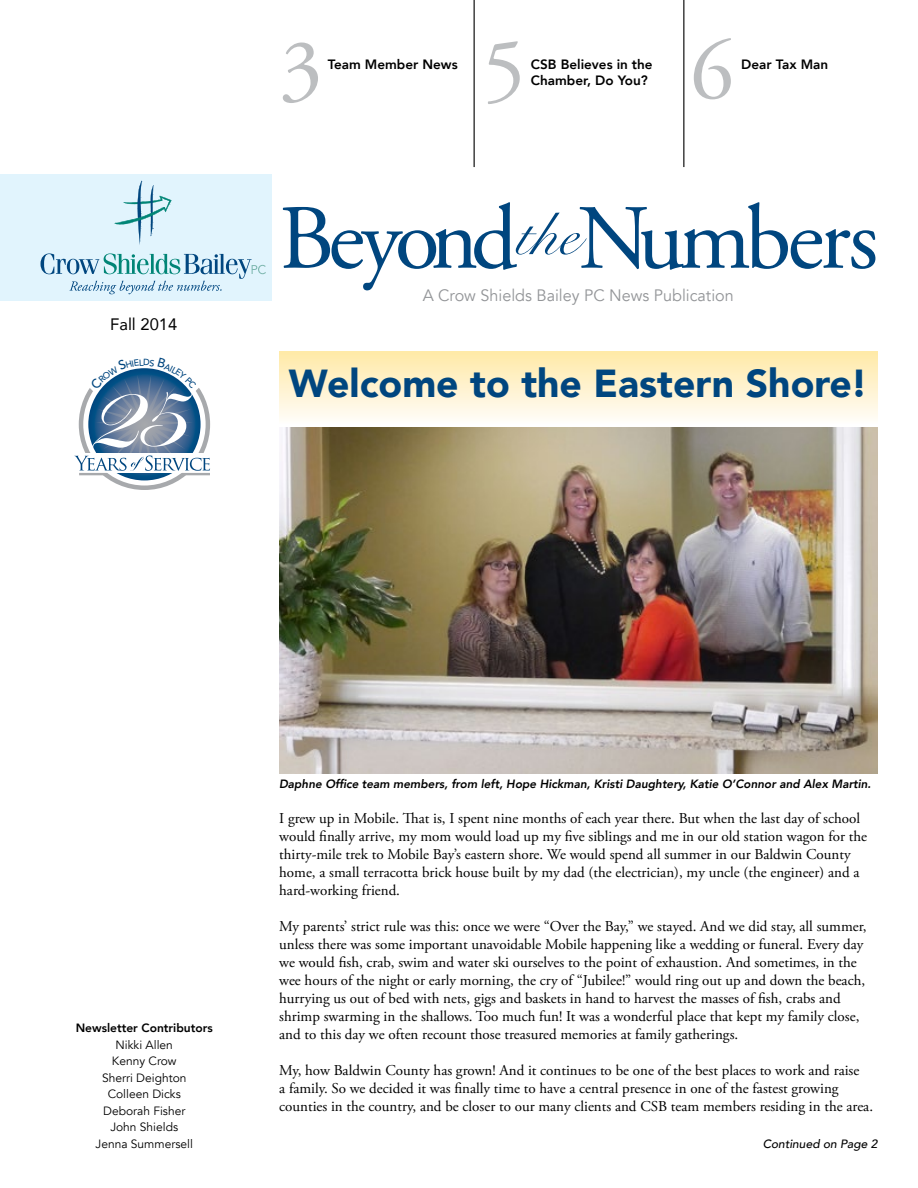
<style>
.page{position:relative;width:918px;height:1188px;background:#fff}
.page>*{position:absolute;margin:0;border:0;box-sizing:border-box;transform-origin:0 0}
.t1{font:91.5px "Adobe Garamond Pro";letter-spacing:-.06em;color:#00467f}
.t2{font:87px "Adobe Garamond Pro";color:#bcbec0}
.t3{font:900 39px "Avenir";color:#00467f}
.t4{font:16.5px "Avenir";color:#939598}
.t5{font:16.5px "Avenir";color:#000}
.t6{font:15px/18px "Adobe Garamond Pro";color:#000}
.t7{font:800 13.5px/16.2px "Avenir";color:#000}
.t8{font:italic 800 12px "Avenir";color:#000}
.t9{font:12px/16.5px "Avenir";color:#000;text-align:center}
.t10{font:800 12px "Avenir";color:#000}
.t11{font:italic 500 12px "Avenir";color:#000}
.s1{font-family:"Snell Roundhand Script";font-size:60px}
</style>
<div class="page">
<div style="left:279px;top:351px;width:599px;height:72px;background:linear-gradient(to bottom,#ffe9a6,#fffcf7)"></div>
<div style="left:0;top:174px;width:271px;height:127px;background:#e1f4fd"></div>
<hr style="left:474px;top:0;width:1px;height:167px;background:#000">
<hr style="left:683px;top:0;width:1px;height:167px;background:#000">
<svg style="left:114px;top:180px;width:58px;height:65px"></svg>
<svg style="left:40px;top:253px;width:226px;height:41px"></svg>
<img style="left:279px;top:428px;width:599px;height:345px">
<svg style="left:88px;top:368px;width:113px;height:112px"></svg>
<div style="left:79px;top:454px;width:131px;height:19px;background:#fff"></div>
<hr style="left:79px;top:473px;width:28px;height:2px;background:#a7a9ac">
<hr style="left:182px;top:473px;width:28px;height:2px;background:#a7a9ac">
<svg style="left:74px;top:368px;width:136px;height:103px"></svg>
<p class="t5" style="left:110px;top:311px;width:68px">Fall 2014</p>
<h2 class="t2" style="left:279px;top:18px;width:45px">3</h2>
<p class="t7" style="left:328px;top:56px;width:131px">Team Member News</p>
<h2 class="t2" style="left:482px;top:18px;width:45px">5</h2>
<p class="t7" style="left:531px;top:56px;width:123px">CSB Believes in the<br>Chamber, Do You?</p>
<h2 class="t2" style="left:690px;top:18px;width:45px">6</h2>
<p class="t7" style="left:741px;top:56px;width:88px">Dear Tax Man</p>
<h1 class="t1" style="left:279px;top:184px;width:601px">Beyond<span class="s1">the</span>Numbers</h1>
<p class="t4" style="left:423px;top:285px;width:313px">A Crow Shields Bailey PC News Publication</p>
<h3 class="t3" style="left:289px;top:350px;width:580px">Welcome to the Eastern Shore!</h3>
<p class="t10" style="left:76px;top:1018px;width:139px">Newsletter Contributors</p>
<p class="t9" style="left:96px;top:1036px;width:99px">Nikki Allen<br>Kenny Crow<br>Sherri Deighton<br>Colleen Dicks<br>Deborah Fisher<br>John Shields<br>Jenna Summersell</p>
<p class="t8" style="left:279px;top:777px;width:594px">Daphne Office team members, from left, Hope Hickman, Kristi Daughtery, Katie O’Connor and Alex Martin.</p>
<p class="t6" style="left:279px;top:810px;width:589px">I grew up in Mobile. That is, I spent nine months of each year there. But when the last day of school would finally arrive, my mom would load up my five siblings and me in our old station wagon for the thirty-mile trek to Mobile Bay’s eastern shore. We would spend all summer in our Baldwin County home, a small terracotta brick house built by my dad (the electrician), my uncle (the engineer) and a hard-working friend.</p>
<p class="t6" style="left:279px;top:918px;width:589px">My parents’ strict rule was this: once we were “Over the Bay,” we stayed. And we did stay, all summer, unless there was some important unavoidable Mobile happening like a wedding or funeral. Every day we would fish, crab, swim and water ski ourselves to the point of exhaustion. And sometimes, in the wee hours of the night or early morning, the cry of “Jubilee!” would ring out up and down the beach, hurrying us out of bed with nets, gigs and baskets in hand to harvest the masses of fish, crabs and shrimp swarming in the shallows. Too much fun! It was a wonderful place that kept my family close, and to this day we often recount those treasured memories at family gatherings.</p>
<p class="t6" style="left:279px;top:1062px;width:595px">My, how Baldwin County has grown! And it continues to be one of the best places to work and raise<br>a family. So we decided it was finally time to have a central presence in one of the fastest growing counties in the country, and be closer to our many clients and CSB team members residing in the area.</p>
<p class="t11" style="left:763px;top:1136px;width:116px">Continued on Page 2</p>
</div>
